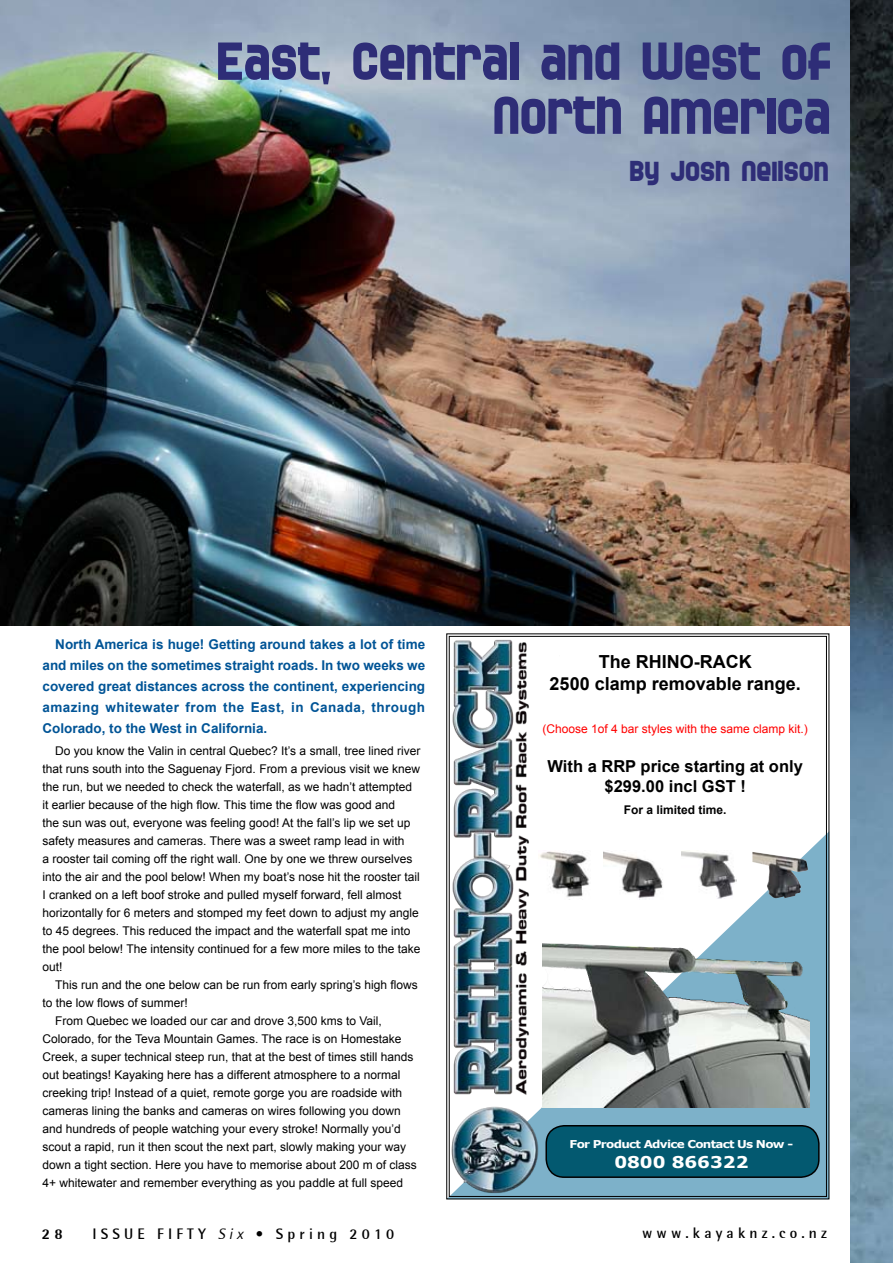
<style>
.page{position:relative;width:893px;height:1263px;background:#fff}
.page>*{position:absolute;margin:0;border:0;box-sizing:border-box;transform-origin:0 0}
.t1{font:700 54px/54px "SF Speedwaystar";color:#2e2d77;text-align:right}
.t2{font:700 30px "SF Speedwaystar";color:#2e2d77}
.t3{font:700 18px/21.6px "Arial";color:#000;text-align:center}
.t4{font:700 16.5px/19.8px "Arial";color:#000;text-align:center}
.t5{font:700 16.2px "Verdana";color:#fff;scale:1.11 1}
.t6{font:700 15px "Rotis Semi Sans";letter-spacing:.28em;color:#000}
.t7{font:800 15px "Rotis Semi Sans";color:#000}
.t8{font:700 13.5px/21px "Arial";color:#005496;text-align:justify}
.t9{font:12px/18px "Arial";color:#000}
.t10{font:12px "Arial";color:#f00}
.t11{font:700 12px "Arial";color:#000}
.t12{font:700 10.8px "Verdana";letter-spacing:-.06em;color:#fff;scale:1.11 1}
.s1{font-weight:400;font-style:italic}
</style>
<div class="page">
<img style="left:0;top:0;width:850px;height:625px">
<svg style="left:560px;top:634px;width:269px;height:565px"></svg>
<img style="left:446px;top:634px;width:114px;height:565px">
<img style="left:542px;top:934px;width:267px;height:174px">
<div style="left:546px;top:1126px;width:273px;height:51px;background:#035970;border-radius:18px"></div>
<div style="left:545px;top:1125px;width:275px;height:53px;border:2px solid #000;border-radius:18px"></div>
<img style="left:752px;top:852px;width:56px;height:46px">
<img style="left:604px;top:851px;width:69px;height:48px">
<img style="left:538px;top:850px;width:55px;height:49px">
<img style="left:682px;top:851px;width:55px;height:48px">
<img style="left:850px;top:0;width:43px;height:1263px">
<h1 class="t1" style="left:217px;top:33px;width:616px">EAST, CENTRAL AND WEST OF<br>NORTH AMERICA</h1>
<h2 class="t2" style="left:629px;top:153px;width:201px">BY JOSH NEILSON</h2>
<p class="t8" style="left:43px;top:634px;width:384px;text-indent:13px">North America is huge! Getting around takes a lot of time and miles on the sometimes straight roads. In two weeks we covered great distances across the continent, experiencing amazing whitewater from the East, in Canada, through Colorado, to the West in California.</p>
<p class="t9" style="left:43px;top:742px;width:379px;text-indent:13px">Do you know the Valin in central Quebec? It’s a small, tree lined river that runs south into the Saguenay Fjord. From a previous visit we knew the run, but we needed to check the waterfall, as we hadn’t attempted it earlier because of the high flow. This time the flow was good and<br>the sun was out, everyone was feeling good! At the fall’s lip we set up safety measures and cameras. There was a sweet ramp lead in with<br>a rooster tail coming off the right wall. One by one we threw ourselves into the air and the pool below! When my boat’s nose hit the rooster tail I cranked on a left boof stroke and pulled myself forward, fell almost horizontally for 6 meters and stomped my feet down to adjust my angle to 45 degrees. This reduced the impact and the waterfall spat me into the pool below! The intensity continued for a few more miles to the take out!</p>
<p class="t9" style="left:55px;top:976px;width:364px">This run and the one below can be run from early spring’s high flows</p>
<p class="t9" style="left:43px;top:994px;width:147px">to the low flows of summer!</p>
<p class="t9" style="left:55px;top:1012px;width:328px">From Quebec we loaded our car and drove 3,500 kms to Vail,</p>
<p class="t9" style="left:43px;top:1030px;width:361px">Colorado, for the Teva Mountain Games. The race is on Homestake</p>
<p class="t9" style="left:43px;top:1048px;width:372px">Creek, a super technical steep run, that at the best of times still hands</p>
<p class="t9" style="left:43px;top:1066px;width:359px">out beatings! Kayaking here has a different atmosphere to a normal</p>
<p class="t9" style="left:43px;top:1084px;width:361px">creeking trip! Instead of a quiet, remote gorge you are roadside with</p>
<p class="t9" style="left:43px;top:1102px;width:360px">cameras lining the banks and cameras on wires following you down</p>
<p class="t9" style="left:43px;top:1120px;width:360px">and hundreds of people watching your every stroke! Normally you’d</p>
<p class="t9" style="left:43px;top:1138px;width:365px">scout a rapid, run it then scout the next part, slowly making your way</p>
<p class="t9" style="left:43px;top:1156px;width:376px">down a tight section. Here you have to memorise about 200 m of class</p>
<p class="t9" style="left:43px;top:1174px;width:362px">4+ whitewater and remember everything as you paddle at full speed</p>
<h3 class="t3" style="left:550px;top:651px;width:253px">The RHINO-RACK<br>2500 clamp removable range.</h3>
<p class="t10" style="left:542px;top:721px;width:267px">(Choose 1of 4 bar styles with the same clamp kit.)</p>
<h3 class="t4" style="left:547px;top:757px;width:257px">With a RRP price starting at only $299.00 incl GST !</h3>
<p class="t11" style="left:624px;top:802px;width:104px">For a limited time.</p>
<p class="t12" style="left:570px;top:1137px;width:203px">For Product Advice Contact Us Now -</p>
<h3 class="t5" style="left:614px;top:1151px;width:122px">0800 866322</h3>
<p class="t7" style="left:42px;top:1224px;width:23px">2 8</p>
<p class="t6" style="left:92px;top:1225px;width:303px">ISSUE FIFTY <span class="s1">Six</span> • Spring 2010</p>
<p class="t6" style="left:642px;top:1224px;width:186px">www.kayaknz.co.nz</p>
</div>
